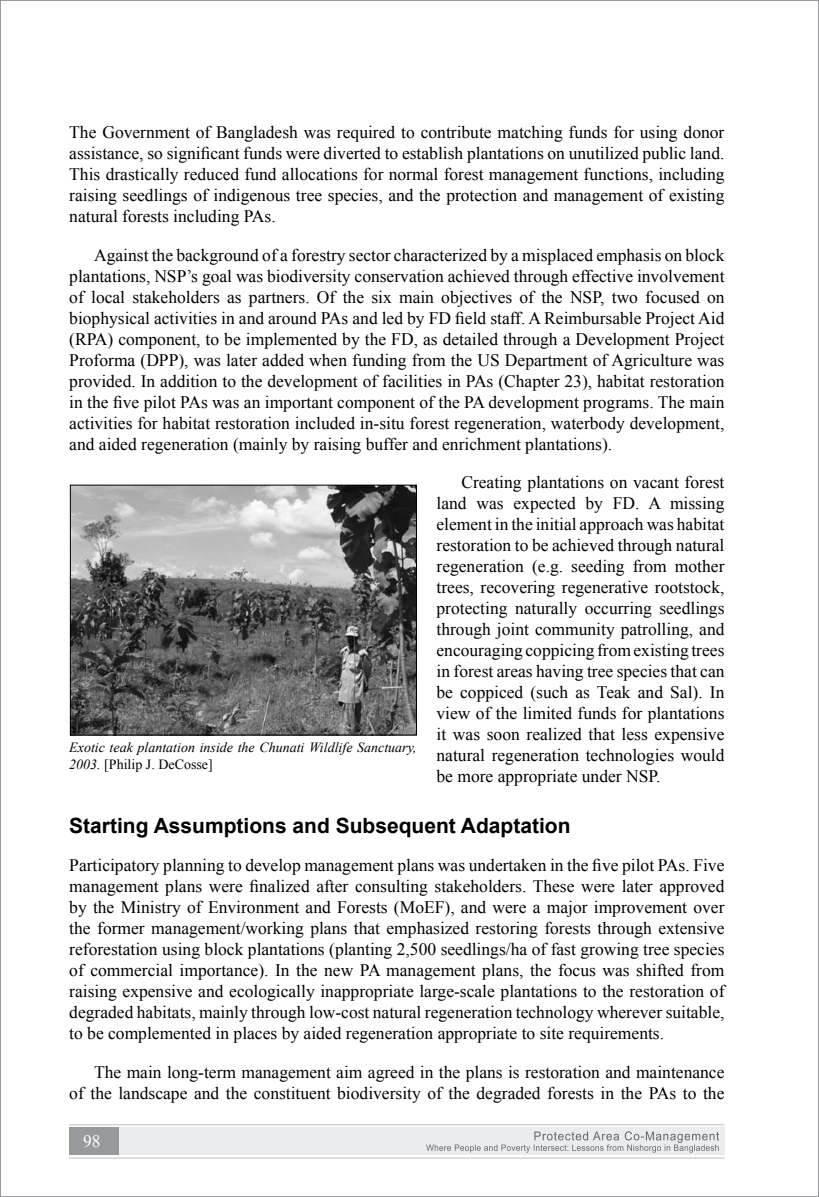
<style>
.page{position:relative;width:819px;height:1197px;background:#fff}
.page>*{position:absolute;margin:0;border:0;box-sizing:border-box;transform-origin:0 0}
.t1{font:700 21px "Arial";color:#000}
.t2{font:17.5px/21px "Times New Roman";color:#000;text-align:justify}
.t3{font:17.5px "Times New Roman";color:#fff}
.t4{font:italic 14px/16.8px "Times New Roman";color:#000}
.s1{font-style:normal}
</style>
<div class="page">
<div style="left:69px;top:1128px;width:655px;height:27px;background:#ebeced"></div>
<div style="left:69px;top:1128px;width:49px;height:27px;background:#979a9c"></div>
<svg style="left:426px;top:1131px;width:293px;height:22px"></svg>
<hr style="left:69px;top:1158px;width:656px;height:1px;background:#bcbdc0">
<hr style="left:69px;top:1124px;width:655px;height:1px;background:#bcbdc0">
<img style="left:72px;top:487px;width:343px;height:246px">
<div style="left:70px;top:485px;width:347px;height:250px;border:1px solid #000"></div>
<p class="t2" style="left:69px;top:122px;width:657px">The Government of Bangladesh was required to contribute matching funds for using donor assistance, so significant funds were diverted to establish plantations on unutilized public land.<br>This drastically reduced fund allocations for normal forest management functions, including raising seedlings of indigenous tree species, and the protection and management of existing natural forests including PAs.</p>
<p class="t2" style="left:69px;top:244px;width:657px;text-indent:25px">Against the background of a forestry sector characterized by a misplaced emphasis on block plantations, NSP’s goal was biodiversity conservation achieved through effective involvement of local stakeholders as partners. Of the six main objectives of the NSP, two focused on biophysical activities in and around PAs and led by FD field staff. A Reimbursable Project Aid (RPA) component, to be implemented by the FD, as detailed through a Development Project Proforma (DPP), was later added when funding from the US Department of Agriculture was provided. In addition to the development of facilities in PAs (Chapter 23), habitat restoration in the five pilot PAs was an important component of the PA development programs. The main activities for habitat restoration included in-situ forest regeneration, waterbody development, and aided regeneration (mainly by raising buffer and enrichment plantations).</p>
<p class="t2" style="left:437px;top:472px;width:289px;text-indent:25px">Creating plantations on vacant forest land was expected by FD. A missing element in the initial approach was habitat restoration to be achieved through natural regeneration (e.g. seeding from mother trees, recovering regenerative rootstock, protecting naturally occurring seedlings through joint community patrolling, and encouraging coppicing from existing trees in forest areas having tree species that can be coppiced (such as Teak and Sal). In view of the limited funds for plantations it was soon realized that less expensive natural regeneration technologies would be more appropriate under NSP.</p>
<p class="t1" style="left:69px;top:812px;width:503px">Starting Assumptions and Subsequent Adaptation</p>
<p class="t2" style="left:69px;top:855px;width:657px">Participatory planning to develop management plans was undertaken in the five pilot PAs. Five management plans were finalized after consulting stakeholders. These were later approved by the Ministry of Environment and Forests (MoEF), and were a major improvement over the former management/working plans that emphasized restoring forests through extensive reforestation using block plantations (planting 2,500 seedlings/ha of fast growing tree species of commercial importance). In the new PA management plans, the focus was shifted from raising expensive and ecologically inappropriate large-scale plantations to the restoration of degraded habitats, mainly through low-cost natural regeneration technology wherever suitable, to be complemented in places by aided regeneration appropriate to site requirements.</p>
<p class="t2" style="left:69px;top:1061px;width:657px;text-align:right">The main long-term management aim agreed in the plans is restoration and maintenance<br>of the landscape and the constituent biodiversity of the degraded forests in the PAs to the</p>
<p class="t4" style="left:69px;top:739px;width:349px">Exotic teak plantation inside the Chunati Wildlife Sanctuary,<br>2003. <span class="s1">[Philip J. DeCosse]</span></p>
<p class="t3" style="left:83px;top:1129px;width:19px">98</p>
</div>
